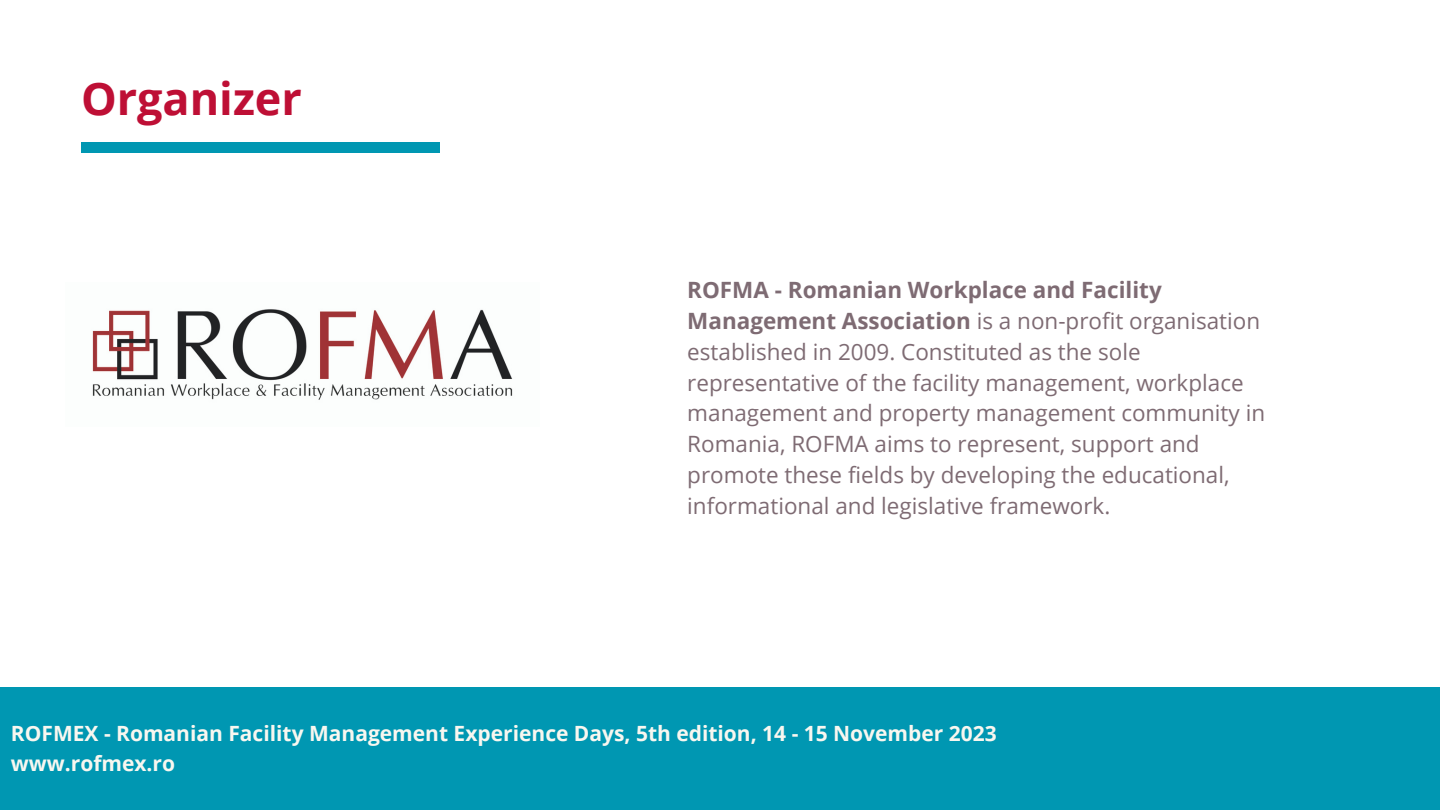
<style>
.page{position:relative;width:1440px;height:810px;background:#fff}
.page>*{position:absolute;margin:0;border:0;box-sizing:border-box;transform-origin:0 0}
.t1{font:700 45px "Open Sans";color:#be0f35}
.t2{font:22.5px/30.8px "Open Sans";color:#7e6b73}
.t3{font:700 21px "Open Sans";color:#f8f7f0}
.s1{font-weight:700}
</style>
<div class="page">
<div style="left:81px;top:142px;width:359px;height:11px;background:#0097b2"></div>
<div style="left:0;top:688px;width:1440px;height:122px;background:#0097b2"></div>
<img style="left:92px;top:309px;width:421px;height:91px">
<p class="t1" style="left:81px;top:67px;width:222px">Organizer</p>
<p class="t2" style="left:687px;top:274px;width:579px"><span class="s1">ROFMA - Romanian Workplace and Facility Management Association</span> is a non-profit organisation established in 2009. Constituted as the sole representative of the facility management, workplace management and property management community in Romania, ROFMA aims to represent, support and promote these fields by developing the educational, informational and legislative framework.</p>
<p class="t3" style="left:11px;top:719px;width:987px">ROFMEX - Romanian Facility Management Experience Days, 5th edition, 14 - 15 November 2023</p>
<p class="t3" style="left:11px;top:748px;width:166px">www.rofmex.ro</p>
</div>
